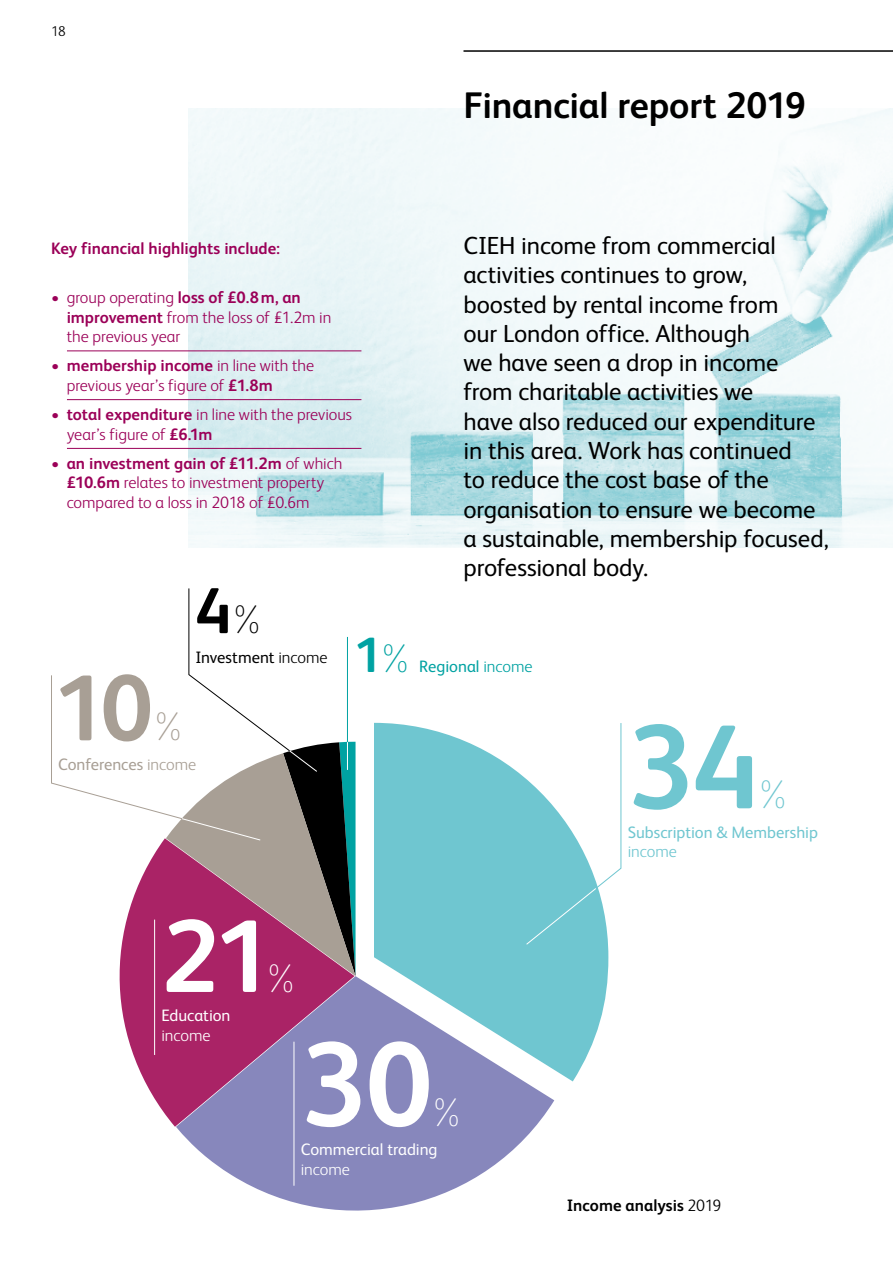
<style>
.page{position:relative;width:893px;height:1263px;background:#fff}
.page>*{position:absolute;margin:0;border:0;box-sizing:border-box;transform-origin:0 0}
.t1{font:700 119.55px "FS Albert";color:#fff}
.t2{font:700 119.55px "FS Albert";color:#6fc6d0}
.t3{font:700 103.2px "FS Albert";color:#fff}
.t4{font:700 93.75px "FS Albert";color:#a89f95}
.t5{font:700 64.95px "FS Albert";color:#000}
.t6{font:700 49.65px "FS Albert";color:#00a2a2}
.t7{font:100 39.9px "FS Albert";color:#fff}
.t8{font:100 39.9px "FS Albert";color:#a89f95}
.t9{font:100 39.9px "FS Albert";color:#6fc6d0}
.t10{font:700 37.05px "FS Albert";letter-spacing:-.005em;color:#000}
.t11{font:24.75px/29.2px "FS Albert";letter-spacing:-.005em;color:#000}
.t12{font:300 16.5px/19.5px "FS Albert";color:#9b0058}
.t13{font:700 16.5px "FS Albert";color:#9b0058}
.t14{font:16.5px "FS Albert";color:#fff}
.t15{font:16.5px "FS Albert";color:#6fc6d0}
.t16{font:700 16.5px "FS Albert";color:#000}
.t17{font:16.5px "FS Albert";color:#a89f95}
.t18{font:16.5px "FS Albert";color:#000}
.t19{font:16.5px "FS Albert";color:#00a2a2}
.t20{font:300 16.5px "FS Albert";color:#fff}
.t21{font:300 16.5px "FS Albert";color:#6fc6d0}
.t22{font:300 14.25px "FS Albert";color:#000}
.s1{font-weight:700}
.s2{font-weight:100;font-size:39.9px}
.s3{font-weight:300}
</style>
<div class="page">
<img style="left:189px;top:109px;width:704px;height:438px">
<hr style="left:463px;top:50px;width:430px;height:2px;background:#000">
<hr style="left:67px;top:350px;width:294px;height:1px;background:#9b0058">
<hr style="left:67px;top:399px;width:294px;height:1px;background:#9b0058">
<hr style="left:67px;top:448px;width:294px;height:1px;background:#9b0058">
<svg style="left:119px;top:976px;width:57px;height:151px;fill:#aa2366"></svg>
<svg style="left:176px;top:976px;width:378px;height:235px;fill:#8787bc"></svg>
<svg style="left:374px;top:723px;width:234px;height:358px;background:#85c7d4"></svg>
<hr style="left:293px;top:1042px;width:1px;height:144px;background:#fff">
<hr style="left:154px;top:919px;width:1px;height:136px;background:#fff">
<svg style="left:525px;top:723px;width:97px;height:222px"></svg>
<svg style="left:51px;top:588px;width:305px;height:388px"></svg>
<p class="t22" style="left:51px;top:23px;width:16px">18</p>
<h3 class="t10" style="left:463px;top:84px;width:344px">Financial report 2019</h3>
<p class="t13" style="left:51px;top:239px;width:231px">Key financial highlights include:</p>
<p class="t12" style="left:67px;top:287px;width:266px;text-indent:-16px">• group operating <span class="s1">loss of £0.8m, an improvement</span> from the loss of £1.2m in the previous year</p>
<p class="t12" style="left:67px;top:356px;width:249px;text-indent:-16px">• <span class="s1">membership income</span> in line with the previous year’s figure of <span class="s1">£1.8m</span></p>
<p class="t12" style="left:67px;top:404px;width:287px;text-indent:-16px">• <span class="s1">total expenditure</span> in line with the previous year’s figure of <span class="s1">£6.1m</span></p>
<p class="t12" style="left:67px;top:453px;width:277px;text-indent:-16px">• <span class="s1">an investment gain of £11.2m</span> of which <span class="s1">£10.6m</span> relates to investment property compared to a loss in 2018 of £0.6m</p>
<h3 class="t5" style="left:195px;top:573px;width:73px">4<span class="s2">%</span></h3>
<p class="t18" style="left:195px;top:647px;width:134px">Investment <span class="s3">income</span></p>
<h3 class="t4" style="left:53px;top:654px;width:101px">10</h3>
<h3 class="t8" style="left:148px;top:704px;width:41px">%</h3>
<p class="t17" style="left:58px;top:755px;width:140px">Conferences <span class="s3">income</span></p>
<h3 class="t6" style="left:354px;top:627px;width:63px">1<span class="s2">%</span></h3>
<p class="t11" style="left:463px;top:231px;width:367px">CIEH income from commercial activities continues to grow, boosted by rental income from<br>our London office. Although<br>we have seen a drop in income from charitable activities we<br>have also reduced our expenditure in this area. Work has continued<br>to reduce the cost base of the organisation to ensure we become a sustainable, membership focused, professional body.</p>
<p class="t19" style="left:419px;top:657px;width:115px">Regional <span class="s3">income</span></p>
<h1 class="t2" style="left:628px;top:698px;width:133px">34</h1>
<h3 class="t9" style="left:753px;top:772px;width:41px">%</h3>
<p class="t15" style="left:628px;top:822px;width:192px">Subscription &amp; Membership</p>
<p class="t21" style="left:628px;top:842px;width:51px">income</p>
<h2 class="t3" style="left:161px;top:897px;width:112px">21</h2>
<h3 class="t7" style="left:261px;top:956px;width:41px">%</h3>
<p class="t14" style="left:161px;top:1006px;width:71px">Education</p>
<p class="t20" style="left:161px;top:1026px;width:51px">income</p>
<h1 class="t1" style="left:301px;top:1015px;width:133px">30</h1>
<h3 class="t7" style="left:427px;top:1089px;width:41px">%</h3>
<p class="t14" style="left:301px;top:1140px;width:138px">Commercial trading</p>
<p class="t20" style="left:301px;top:1159px;width:51px">income</p>
<p class="t16" style="left:567px;top:1195px;width:156px">Income analysis <span class="s3">2019</span></p>
</div>
